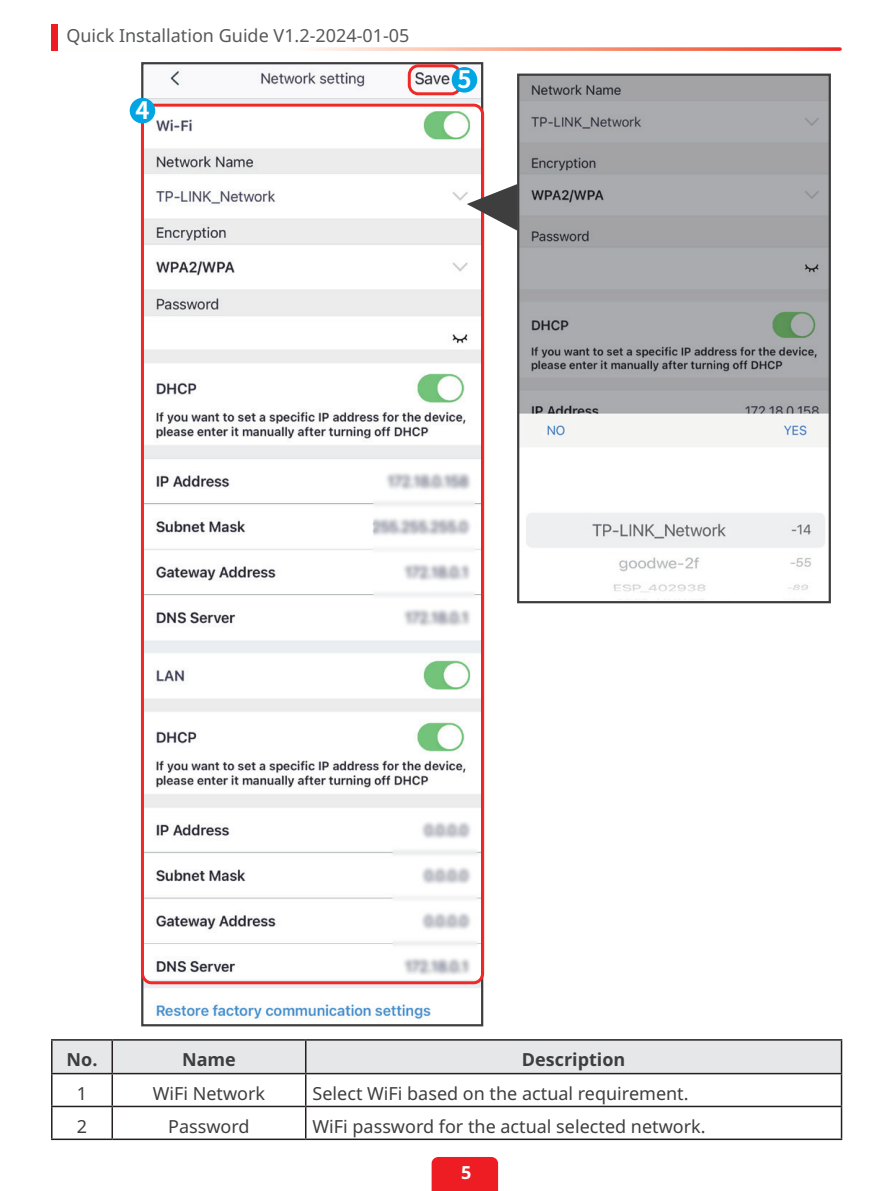
<style>
.page{position:relative;width:893px;height:1191px;background:#fff}
.page>*{position:absolute;margin:0;border:0;box-sizing:border-box;transform-origin:0 0}
.t1{font:700 24px "Source Han Sans CN";color:#fff}
.t2{font:18px "Noto Sans";color:#3e3e3f}
.t3{font:18px "Noto Sans";color:#57585a}
.t4{font:700 18px "Noto Sans";color:#3e3e3f}
.t5{font:700 18px "Noto Sans";color:#fff}
</style>
<div class="page">
<div style="left:432px;top:1157px;width:66px;height:34px;background:#ee1d23"></div>
<svg style="left:57px;top:47px;width:783px;height:4px"></svg>
<div style="left:51px;top:24px;width:6px;height:27px;background:#ee1d23"></div>
<img style="left:144px;top:67px;width:336px;height:952px">
<div style="left:408px;top:64px;width:54px;height:31px;border:3px solid #ee2928;border-radius:9px"></div>
<div style="left:452px;top:67px;width:25px;height:26px;background:#00a6e4;border-radius:50%"></div>
<div style="left:141px;top:104px;width:343px;height:880px;border:3px solid #ee2928;border-radius:9px"></div>
<div style="left:130px;top:98px;width:25px;height:25px;background:#00a6e4;border-radius:50%"></div>
<div style="left:53px;top:1040px;width:788px;height:32px;background:#e6e7e9"></div>
<hr style="left:51px;top:1039px;width:61px;height:1px;background:#231f20">
<hr style="left:51px;top:1040px;width:2px;height:32px;background:#231f20">
<hr style="left:112px;top:1039px;width:194px;height:1px;background:#231f20">
<hr style="left:112px;top:1040px;width:1px;height:32px;background:#231f20">
<hr style="left:306px;top:1039px;width:536px;height:1px;background:#231f20">
<hr style="left:305px;top:1040px;width:1px;height:32px;background:#231f20">
<hr style="left:841px;top:1040px;width:1px;height:32px;background:#231f20">
<hr style="left:51px;top:1072px;width:61px;height:2px;background:#231f20">
<hr style="left:51px;top:1074px;width:2px;height:31px;background:#231f20">
<hr style="left:112px;top:1072px;width:194px;height:2px;background:#231f20">
<hr style="left:112px;top:1074px;width:1px;height:31px;background:#231f20">
<hr style="left:306px;top:1072px;width:536px;height:2px;background:#231f20">
<hr style="left:305px;top:1074px;width:1px;height:31px;background:#231f20">
<hr style="left:841px;top:1074px;width:1px;height:31px;background:#231f20">
<hr style="left:51px;top:1105px;width:61px;height:2px;background:#231f20">
<hr style="left:51px;top:1107px;width:2px;height:31px;background:#231f20">
<hr style="left:112px;top:1105px;width:194px;height:2px;background:#231f20">
<hr style="left:112px;top:1107px;width:1px;height:31px;background:#231f20">
<hr style="left:306px;top:1105px;width:536px;height:2px;background:#231f20">
<hr style="left:305px;top:1107px;width:1px;height:31px;background:#231f20">
<hr style="left:841px;top:1107px;width:1px;height:31px;background:#231f20">
<hr style="left:51px;top:1138px;width:61px;height:2px;background:#231f20">
<hr style="left:112px;top:1138px;width:194px;height:2px;background:#231f20">
<hr style="left:306px;top:1138px;width:536px;height:2px;background:#231f20">
<svg style="left:467px;top:184px;width:50px;height:47px"></svg>
<img style="left:520px;top:77px;width:308px;height:523px">
<div style="left:517px;top:74px;width:314px;height:529px;border:2px solid #3e3e3f"></div>
<p class="t3" style="left:66px;top:23px;width:345px">Quick Installation Guide V1.2-2024-01-05</p>
<h1 class="t1" style="left:135px;top:97px;width:16px">4</h1>
<h1 class="t1" style="left:457px;top:66px;width:16px">5</h1>
<p class="t4" style="left:67px;top:1047px;width:32px">No.</p>
<p class="t4" style="left:182px;top:1047px;width:55px">Name</p>
<p class="t4" style="left:522px;top:1047px;width:105px">Description</p>
<p class="t2" style="left:77px;top:1080px;width:12px">1</p>
<p class="t2" style="left:153px;top:1080px;width:114px">WiFi Network</p>
<p class="t2" style="left:313px;top:1080px;width:378px">Select WiFi based on the actual requirement.</p>
<p class="t2" style="left:77px;top:1113px;width:12px">2</p>
<p class="t2" style="left:168px;top:1113px;width:83px">Password</p>
<p class="t2" style="left:312px;top:1113px;width:395px">WiFi password for the actual selected network.</p>
<p class="t5" style="left:461px;top:1159px;width:12px">5</p>
</div>
